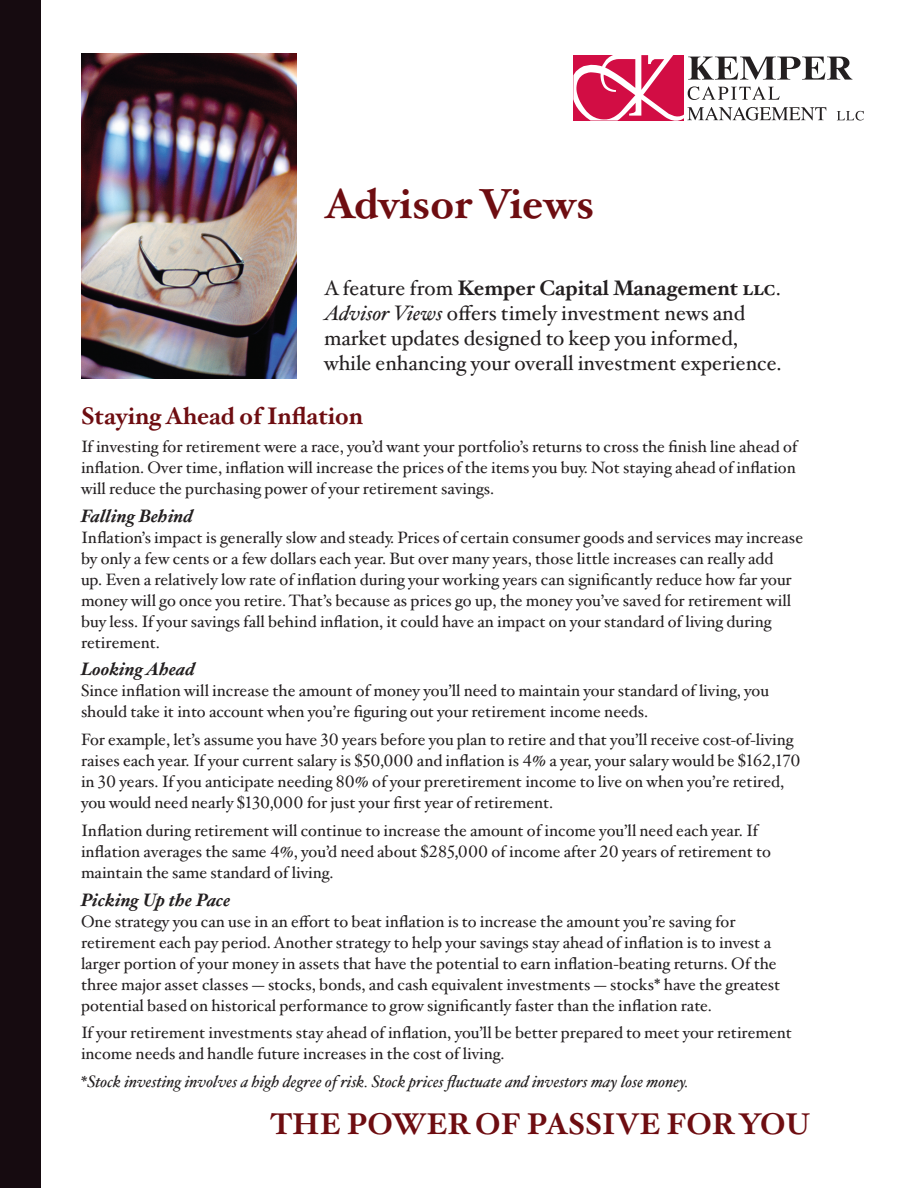
<style>
.page{position:relative;width:918px;height:1188px;background:#fff}
.page>*{position:absolute;margin:0;border:0;box-sizing:border-box;transform-origin:0 0}
.t1{font:700 42px "Hoefler Txt";letter-spacing:-.025em;color:#6e0d11}
.t2{font:700 30px "Hoefler Txt";color:#6e0d11}
.t3{font:700 24px "Hoefler Txt";color:#6e0d11}
.t4{font:21px/25.2px "Hoefler Txt";color:#231f20}
.t5{font:italic 700 18px "Hoefler Txt";color:#231f20}
.t6{font:16.5px/21px "Hoefler Txt";color:#231f20}
.t7{font:italic 16.5px "Hoefler Txt";color:#231f20}
.s1{font-weight:700}
.s2{font-style:italic}
</style>
<div class="page">
<img style="left:81px;top:54px;width:216px;height:324px">
<div style="left:0;top:0;width:40px;height:1188px;background:#160b10"></div>
<svg style="left:573px;top:55px;width:291px;height:66px"></svg>
<h1 class="t1" style="left:324px;top:172px;width:272px">Advisor Views</h1>
<p class="t4" style="left:324px;top:274px;width:459px">A feature from <span class="s1">Kemper Capital Management llc</span>.<br><span class="s2">Advisor Views</span> offers timely investment news and market updates designed to keep you informed, while enhancing your overall investment experience.</p>
<h3 class="t3" style="left:81px;top:398px;width:283px">Staying Ahead of Inflation</h3>
<p class="t6" style="left:81px;top:435px;width:718px;text-align:justify">If investing for retirement were a race, you’d want your portfolio’s returns to cross the finish line ahead of inflation. Over time, inflation will increase the prices of the items you buy. Not staying ahead of inflation will reduce the purchasing power of your retirement savings.</p>
<p class="t5" style="left:81px;top:505px;width:114px">Falling Behind</p>
<p class="t6" style="left:81px;top:526px;width:724px">Inflation’s impact is generally slow and steady. Prices of certain consumer goods and services may increase by only a few cents or a few dollars each year. But over many years, those little increases can really add<br>up. Even a relatively low rate of inflation during your working years can significantly reduce how far your money will go once you retire. That’s because as prices go up, the money you’ve saved for retirement will buy less. If your savings fall behind inflation, it could have an impact on your standard of living during retirement.</p>
<p class="t5" style="left:81px;top:659px;width:116px">Looking Ahead</p>
<p class="t6" style="left:81px;top:680px;width:690px">Since inflation will increase the amount of money you’ll need to maintain your standard of living, you should take it into account when you’re figuring out your retirement income needs.</p>
<p class="t6" style="left:81px;top:728px;width:721px">For example, let’s assume you have 30 years before you plan to retire and that you’ll receive cost-of-living raises each year. If your current salary is $50,000 and inflation is 4% a year, your salary would be $162,170 in 30 years. If you anticipate needing 80% of your preretirement income to live on when you’re retired, you would need nearly $130,000 for just your first year of retirement.</p>
<p class="t6" style="left:81px;top:819px;width:691px">Inflation during retirement will continue to increase the amount of income you’ll need each year. If inflation averages the same 4%, you’d need about $285,000 of income after 20 years of retirement to maintain the same standard of living.</p>
<p class="t5" style="left:81px;top:889px;width:151px">Picking Up the Pace</p>
<p class="t6" style="left:81px;top:910px;width:701px">One strategy you can use in an effort to beat inflation is to increase the amount you’re saving for retirement each pay period. Another strategy to help your savings stay ahead of inflation is to invest a larger portion of your money in assets that have the potential to earn inflation-beating returns. Of the three major asset classes — stocks, bonds, and cash equivalent investments — stocks* have the greatest potential based on historical performance to grow significantly faster than the inflation rate.</p>
<p class="t6" style="left:81px;top:1022px;width:712px">If your retirement investments stay ahead of inflation, you’ll be better prepared to meet your retirement income needs and handle future increases in the cost of living.</p>
<p class="t7" style="left:81px;top:1072px;width:609px">*Stock investing involves a high degree of risk. Stock prices fluctuate and investors may lose money.</p>
<h2 class="t2" style="left:270px;top:1101px;width:542px">The Power of Passive for You</h2>
</div>
